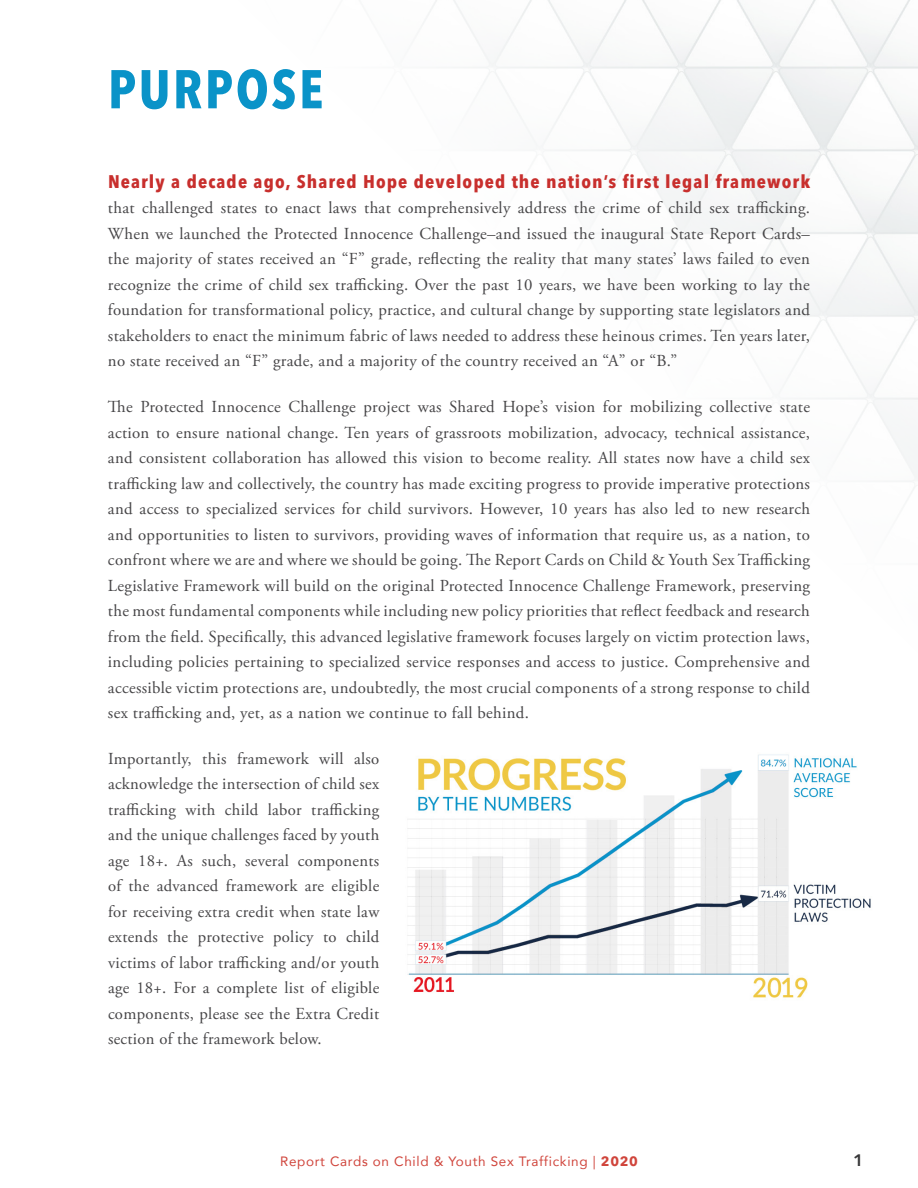
<style>
.page{position:relative;width:918px;height:1188px;background:#fff}
.page>*{position:absolute;margin:0;border:0;box-sizing:border-box;transform-origin:0 0}
.t1{font:700 condensed 54px "Avenir Next LT Pro";letter-spacing:.05em;color:#0a93c8}
.t2{font:700 condensed 18.15px "Avenir Next LT Pro";letter-spacing:.055em;color:#c82f2d;scale:1.08 1}
.t3{font:16.8px/25.5px "Adobe Garamond Pro";letter-spacing:.01em;color:#464547;text-align:justify}
.t4{font:600 16.5px "Avenir Next LT Pro";color:#383839;scale:1.06 1}
.t5{font:13.5px "Avenir";letter-spacing:.05em;color:#d0453c}
.s1{font-family:"Avenir Next LT Pro";font-weight:700}
</style>
<div class="page">
<img style="left:421px;top:0;width:497px;height:495px">
<img style="left:407px;top:754px;width:464px;height:244px">
<h1 class="t1" style="left:108px;top:56px;width:217px">PURPOSE</h1>
<p class="t2" style="left:108px;top:170px;width:652px">Nearly a decade ago, Shared Hope developed the nation’s first legal framework</p>
<p class="t3" style="left:108px;top:196px;width:704px">that challenged states to enact laws that comprehensively address the crime of child sex trafficking.<br>When we launched the Protected Innocence Challenge–and issued the inaugural State Report Cards– the majority of states received an “F” grade, reflecting the reality that many states’ laws failed to even recognize the crime of child sex trafficking. Over the past 10 years, we have been working to lay the foundation for transformational policy, practice, and cultural change by supporting state legislators and stakeholders to enact the minimum fabric of laws needed to address these heinous crimes. Ten years later, no state received an “F” grade, and a majority of the country received an “A” or “B.”</p>
<p class="t3" style="left:108px;top:395px;width:704px">The Protected Innocence Challenge project was Shared Hope’s vision for mobilizing collective state action to ensure national change. Ten years of grassroots mobilization, advocacy, technical assistance, and consistent collaboration has allowed this vision to become reality. All states now have a child sex trafficking law and collectively, the country has made exciting progress to provide imperative protections and access to specialized services for child survivors. However, 10 years has also led to new research and opportunities to listen to survivors, providing waves of information that require us, as a nation, to confront where we are and where we should be going. The Report Cards on Child &amp; Youth Sex Trafficking Legislative Framework will build on the original Protected Innocence Challenge Framework, preserving the most fundamental components while including new policy priorities that reflect feedback and research from the field. Specifically, this advanced legislative framework focuses largely on victim protection laws, including policies pertaining to specialized service responses and access to justice. Comprehensive and accessible victim protections are, undoubtedly, the most crucial components of a strong response to child sex trafficking and, yet, as a nation we continue to fall behind.</p>
<p class="t3" style="left:108px;top:746px;width:273px">Importantly, this framework will also acknowledge the intersection of child sex trafficking with child labor trafficking and the unique challenges faced by youth age 18+. As such, several components of the advanced framework are eligible for receiving extra credit when state law extends the protective policy to child victims of labor trafficking and/or youth age 18+. For a complete list of eligible components, please see the Extra Credit section of the framework below.</p>
<p class="t5" style="left:280px;top:1150px;width:359px">Report Cards on Child &amp; Youth Sex Trafficking | <span class="s1">2020</span></p>
<p class="t4" style="left:853px;top:1150px;width:12px">1</p>
</div>
